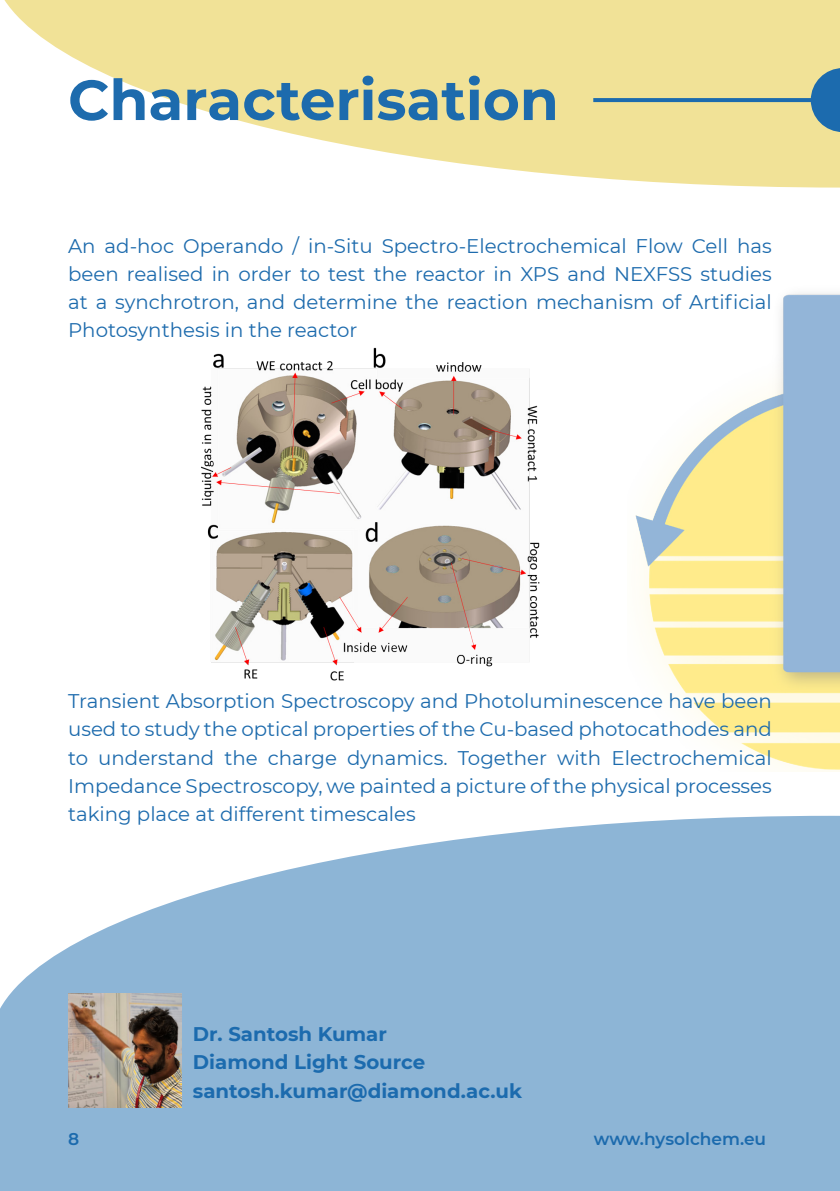
<style>
.page{position:relative;width:840px;height:1191px;background:#fff}
.page>*{position:absolute;margin:0;border:0;box-sizing:border-box;transform-origin:0 0}
.Page_Body_Text_-_Whi{font:700 56.4px "Montserrat";color:#1d6bad}
.Page_Body_Text_-_Whi-2{font:19.8px/28.2px "Montserrat";color:#1d6bad;text-align:justify}
.Page_Body_Text_-_Whi-3{font:700 19.8px "Montserrat";color:#1c6bae}
.t1{font:600 17px "Montserrat";color:#1d6bad}
</style>
<div class="page">
<img style="left:635px;top:293px;width:204px;height:478px">
<svg style="left:4px;top:0;width:835px;height:188px;fill:#f1e297"></svg>
<svg style="left:0;top:816px;width:839px;height:375px;background:#9bbedb"></svg>
<img style="left:201px;top:347px;width:339px;height:334px">
<img style="left:68px;top:994px;width:113px;height:113px">
<svg style="left:593px;top:98px;width:217px;height:4px"></svg>
<svg style="left:810px;top:68px;width:29px;height:64px;background:#548aa7"></svg>
<p class="Page_Body_Text_-_Whi" style="left:68px;top:59px;width:492px">Characterisation</p>
<p class="Page_Body_Text_-_Whi-2" style="left:68px;top:231px;width:704px">An ad-hoc Operando / in-Situ Spectro-Electrochemical Flow Cell has been realised in order to test the reactor in XPS and NEXFSS studies at a synchrotron, and determine the reaction mechanism of Artificial Photosynthesis in the reactor</p>
<p class="Page_Body_Text_-_Whi-2" style="left:68px;top:686px;width:705px">Transient Absorption Spectroscopy and Photoluminescence have been used to study the optical properties of the Cu-based photocathodes and to understand the charge dynamics. Together with Electrochemical Impedance Spectroscopy, we painted a picture of the physical processes taking place at different timescales</p>
<p class="Page_Body_Text_-_Whi-3" style="left:193px;top:1020px;width:195px">Dr. Santosh Kumar</p>
<p class="Page_Body_Text_-_Whi-3" style="left:193px;top:1048px;width:234px">Diamond Light Source</p>
<p class="Page_Body_Text_-_Whi-3" style="left:193px;top:1076px;width:330px">santosh.kumar@diamond.ac.uk</p>
<p class="t1" style="left:68px;top:1127px;width:13px">8</p>
<p class="t1" style="left:593px;top:1127px;width:174px">www.hysolchem.eu</p>
</div>
